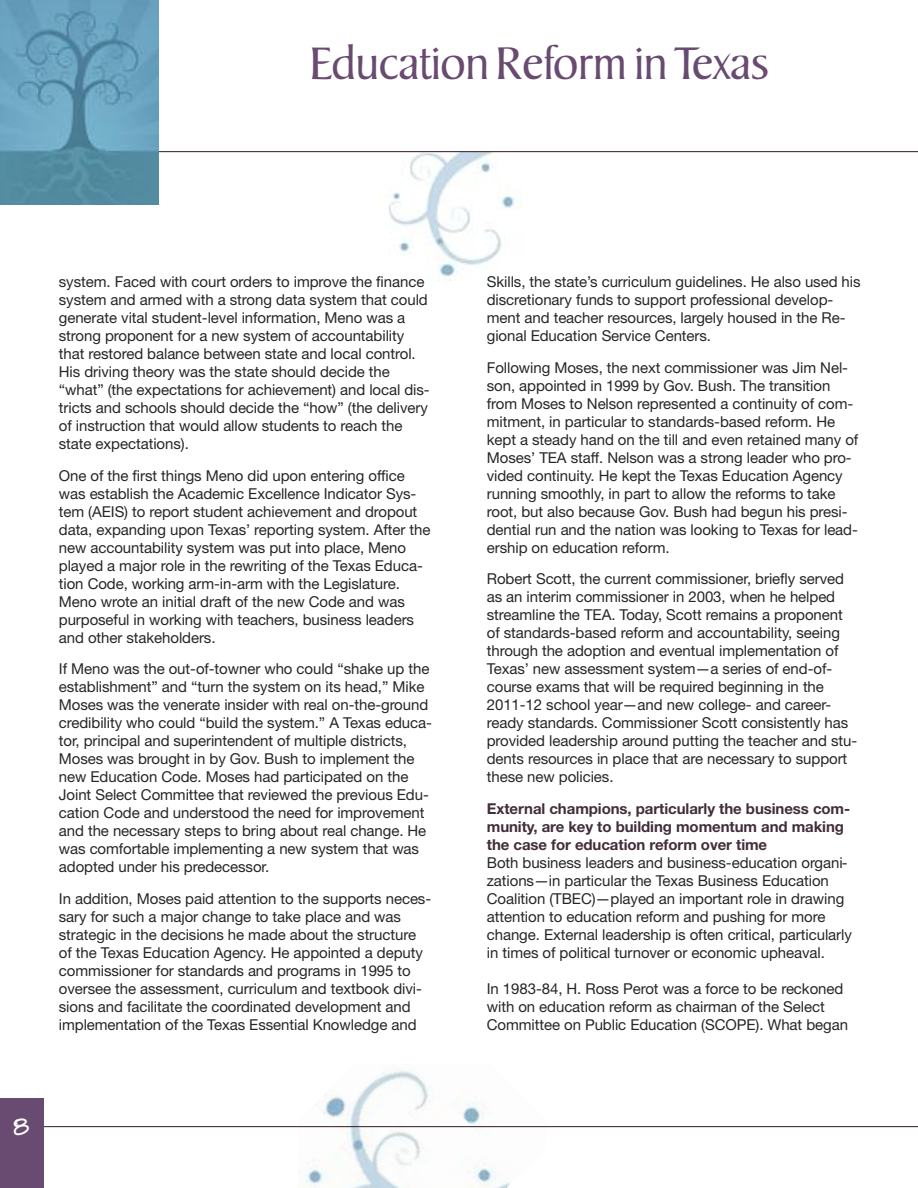
<style>
.page{position:relative;width:918px;height:1188px;background:#fff}
.page>*{position:absolute;margin:0;border:0;box-sizing:border-box;transform-origin:0 0}
.t1{font:45px "Keeple";color:#694a70}
.t2{font:700 25.5px "Marydale";color:#fff}
.t3{font:15px/18px "Helvetica Neue";letter-spacing:-.005em;color:#272627}
.t4{font:700 15px/18px "Helvetica Neue";letter-spacing:-.005em;color:#422e3a}
</style>
<div class="page">
<img style="left:298px;top:1070px;width:249px;height:118px">
<img style="left:378px;top:152px;width:152px;height:129px">
<hr style="left:0;top:151px;width:918px;height:1px;background:#2e1a1f">
<hr style="left:0;top:1126px;width:918px;height:1px;background:#2e1a1f">
<img style="left:0;top:0;width:159px;height:205px">
<div style="left:0;top:1098px;width:44px;height:90px;background:#694a70"></div>
<h1 class="t1" style="left:310px;top:44px;width:461px">Education Reform in Texas</h1>
<p class="t3" style="left:59px;top:273px;width:372px">system. Faced with court orders to improve the finance system and armed with a strong data system that could generate vital student-level information, Meno was a strong proponent for a new system of accountability that restored balance between state and local control.<br>His driving theory was the state should decide the “what” (the expectations for achievement) and local dis&shy;tricts and schools should decide the “how” (the delivery of instruction that would allow students to reach the state expectations).</p>
<p class="t3" style="left:59px;top:466px;width:373px">One of the first things Meno did upon entering office was establish the Academic Excellence Indicator Sys&shy;tem (AEIS) to report student achievement and dropout data, expanding upon Texas’ reporting system. After the new accountability system was put into place, Meno played a major role in the rewriting of the Texas Educa&shy;tion Code, working arm-in-arm with the Legislature.<br>Meno wrote an initial draft of the new Code and was purposeful in working with teachers, business leaders and other stakeholders.</p>
<p class="t3" style="left:59px;top:660px;width:375px">If Meno was the out-of-towner who could “shake up the establishment” and “turn the system on its head,” Mike Moses was the venerate insider with real on-the-ground credibility who could “build the system.” A Texas educa&shy;tor, principal and superintendent of multiple districts, Moses was brought in by Gov. Bush to implement the new Education Code. Moses had participated on the Joint Select Committee that reviewed the previous Edu&shy;cation Code and understood the need for improvement and the necessary steps to bring about real change. He was comfortable implementing a new system that was adopted under his predecessor.</p>
<p class="t3" style="left:59px;top:889px;width:374px">In addition, Moses paid attention to the supports neces&shy;sary for such a major change to take place and was strategic in the decisions he made about the structure of the Texas Education Agency. He appointed a deputy commissioner for standards and programs in 1995 to oversee the assessment, curriculum and textbook divi&shy;sions and facilitate the coordinated development and implementation of the Texas Essential Knowledge and</p>
<h2 class="t2" style="left:14px;top:1111px;width:18px">8</h2>
<p class="t3" style="left:487px;top:273px;width:375px">Skills, the state’s curriculum guidelines. He also used his discretionary funds to support professional develop&shy;ment and teacher resources, largely housed in the Re&shy;gional Education Service Centers.</p>
<p class="t3" style="left:487px;top:358px;width:373px">Following Moses, the next commissioner was Jim Nel&shy;son, appointed in 1999 by Gov. Bush. The transition from Moses to Nelson represented a continuity of com&shy;mitment, in particular to standards-based reform. He kept a steady hand on the till and even retained many of Moses’ TEA staff. Nelson was a strong leader who pro&shy;vided continuity. He kept the Texas Education Agency running smoothly, in part to allow the reforms to take root, but also because Gov. Bush had begun his presi&shy;dential run and the nation was looking to Texas for lead&shy;ership on education reform.</p>
<p class="t3" style="left:487px;top:570px;width:372px">Robert Scott, the current commissioner, briefly served as an interim commissioner in 2003, when he helped streamline the TEA. Today, Scott remains a proponent of standards-based reform and accountability, seeing through the adoption and eventual implementation of Texas’ new assessment system—a series of end-of&shy;course exams that will be required beginning in the 2011-12 school year—and new college- and career&shy;ready standards. Commissioner Scott consistently has provided leadership around putting the teacher and stu&shy;dents resources in place that are necessary to support these new policies.</p>
<p class="t4" style="left:487px;top:799px;width:365px">External champions, particularly the business com&shy;munity, are key to building momentum and making the case for education reform over time</p>
<p class="t3" style="left:487px;top:853px;width:367px">Both business leaders and business-education organi&shy;zations—in particular the Texas Business Education Coalition (TBEC)—played an important role in drawing attention to education reform and pushing for more change. External leadership is often critical, particularly in times of political turnover or economic upheaval.</p>
<p class="t3" style="left:487px;top:979px;width:363px">In 1983-84, H. Ross Perot was a force to be reckoned with on education reform as chairman of the Select<br>Committee on Public Education (SCOPE). What began</p>
</div>
